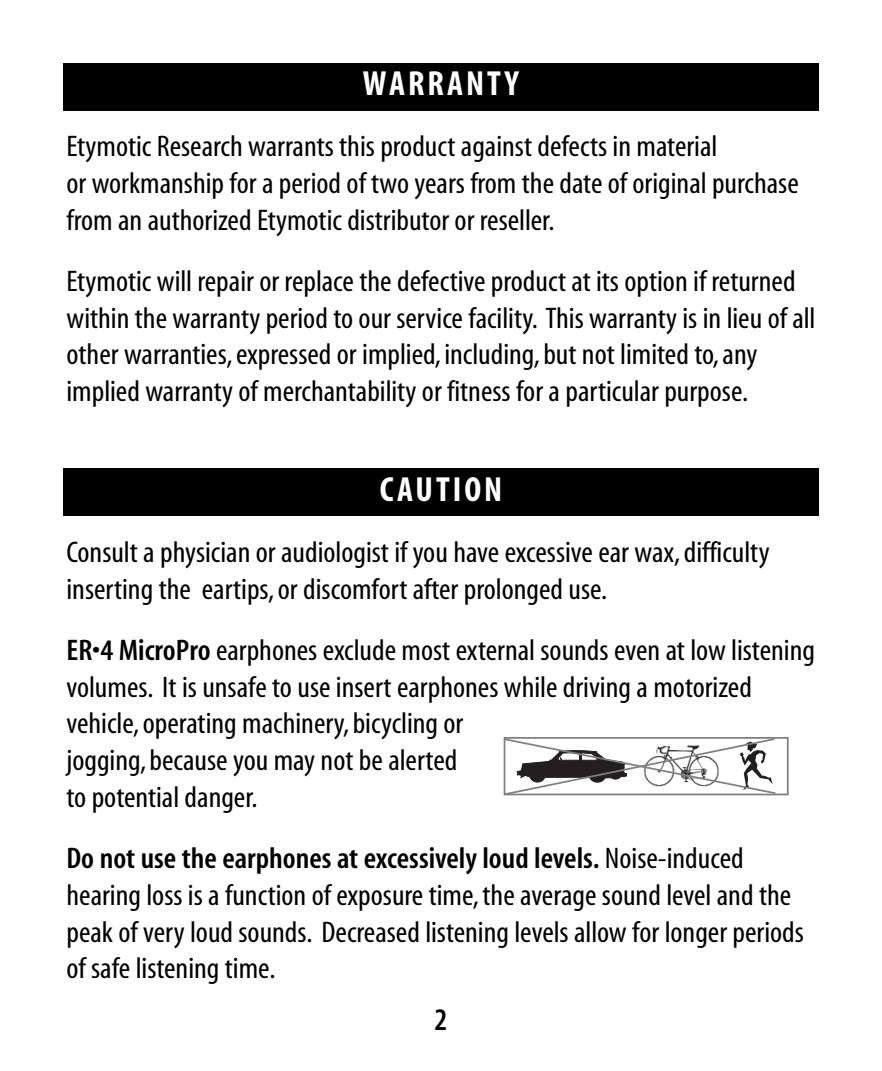
<style>
.page{position:relative;width:882px;height:1071px;background:#fff}
.page>*{position:absolute;margin:0;border:0;box-sizing:border-box;transform-origin:0 0}
.t1{font:700 condensed 35px "Myriad";letter-spacing:.085em;color:#fff}
.t2{font:600 condensed 31.5px "Myriad";color:#000}
.t3{font:condensed 30.1px/36.8px "Myriad";color:#000;scale:1.05 1}
.s1{font-weight:600}
</style>
<div class="page">
<div style="left:63px;top:469px;width:756px;height:47px;background:#000"></div>
<svg style="left:503px;top:737px;width:274px;height:59px"></svg>
<div style="left:63px;top:63px;width:756px;height:47px;background:#000"></div>
<p class="t1" style="left:363px;top:72px;width:158px">WARRANTY</p>
<p class="t3" style="left:66px;top:130px;width:699px">Etymotic Research warrants this product against defects in material<br>or workmanship for a period of two years from the date of original purchase from an authorized Etymotic distributor or reseller.</p>
<p class="t3" style="left:67px;top:265px;width:715px">Etymotic will repair or replace the defective product at its option if returned within the warranty period to our service facility. This warranty is in lieu of all other warranties,expressed or implied, including,but not limited to,any implied warranty of merchantability or fitness for a particular purpose.</p>
<p class="t1" style="left:380px;top:477px;width:124px">CAUTION</p>
<p class="t3" style="left:66px;top:536px;width:671px">Consult a physician or audiologist if you have excessive ear wax,difficulty inserting the eartips,or discomfort after prolonged use.</p>
<p class="t3" style="left:67px;top:634px;width:714px"><span class="s1">ER</span>•<span class="s1">4 MicroPro</span> earphones exclude most external sounds even at low listening volumes. It is unsafe to use insert earphones while driving a motorized vehicle,operating machinery,bicycling or<br>jogging,because you may not be alerted<br>to potential danger.</p>
<p class="t3" style="left:67px;top:842px;width:704px"><span class="s1">Do not use the earphones at excessively loud levels.</span> Noise-induced hearing loss is a function of exposure time,the average sound level and the peak of very loud sounds. Decreased listening levels allow for longer periods of safe listening time.</p>
<p class="t2" style="left:435px;top:1009px;width:14px">2</p>
</div>
